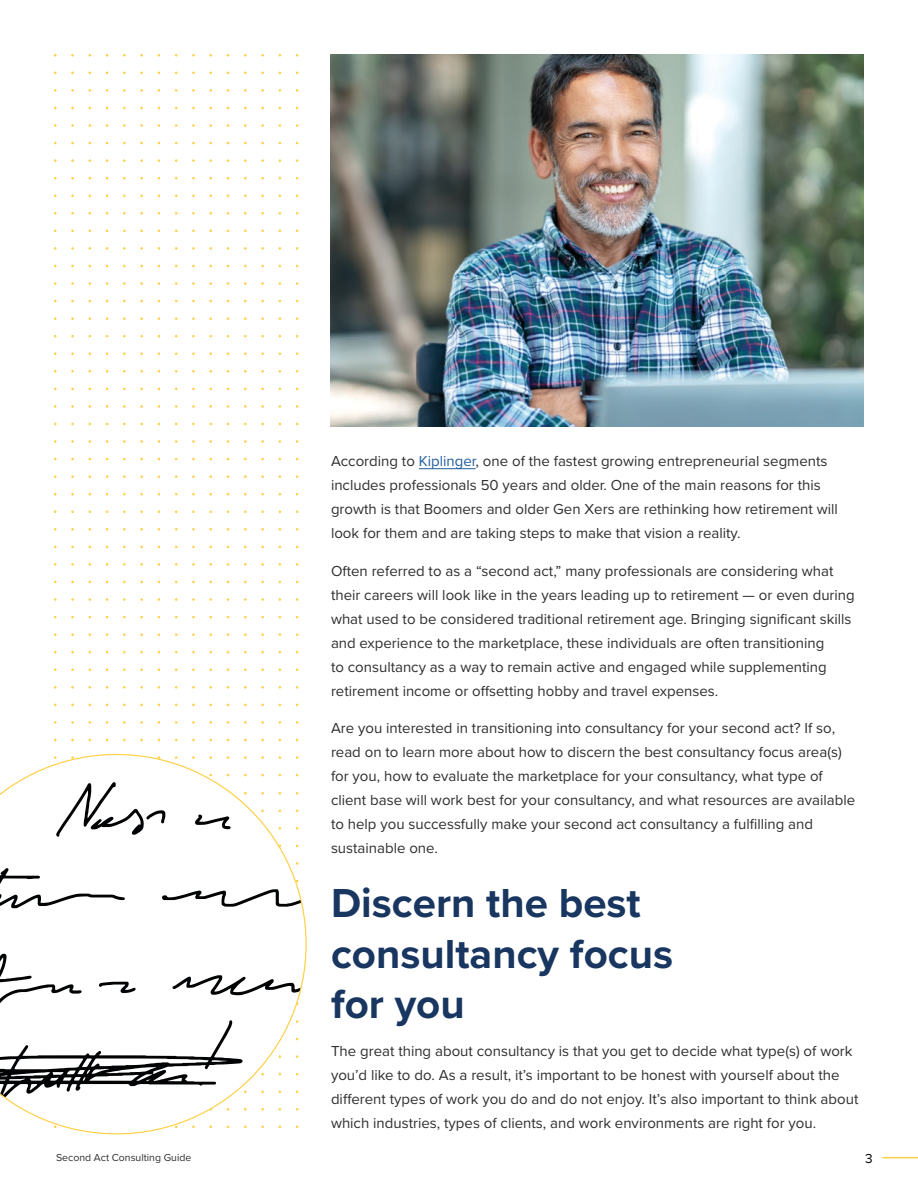
<style>
.page{position:relative;width:918px;height:1188px;background:#fff}
.page>*{position:absolute;margin:0;border:0;box-sizing:border-box;transform-origin:0 0}
.t1{font:700 42px/50.4px "Proxima Nova";color:#183660}
.t2{font:15px/24px "Proxima Nova";color:#2f2f2f}
.t3{font:13.5px "Proxima Nova";color:#020304}
.t4{font:10.5px "Proxima Nova";color:#2f2f2f}
.s1{color:#215e9f}
</style>
<div class="page">
<hr style="left:882px;top:1157px;width:36px;height:1px;background:#ffd048">
<img style="left:331px;top:54px;width:533px;height:372px">
<svg style="left:0;top:754px;width:307px;height:380px"></svg>
<hr style="left:419px;top:468px;width:57px;height:1px;background:#215e9f">
<p class="t2" style="left:331px;top:449px;width:508px">According to <span class="s1">Kiplinger</span>, one of the fastest growing entrepreneurial segments includes professionals 50 years and older. One of the main reasons for this growth is that Boomers and older Gen Xers are rethinking how retirement will look for them and are taking steps to make that vision a reality.</p>
<p class="t2" style="left:331px;top:558px;width:525px">Often referred to as a “second act,” many professionals are considering what their careers will look like in the years leading up to retirement — or even during what used to be considered traditional retirement age. Bringing significant skills and experience to the marketplace, these individuals are often transitioning<br>to consultancy as a way to remain active and engaged while supplementing retirement income or offsetting hobby and travel expenses.</p>
<p class="t2" style="left:331px;top:716px;width:526px">Are you interested in transitioning into consultancy for your second act? If so, read on to learn more about how to discern the best consultancy focus area(s) for you, how to evaluate the marketplace for your consultancy, what type of client base will work best for your consultancy, and what resources are available to help you successfully make your second act consultancy a fulfilling and sustainable one.</p>
<h1 class="t1" style="left:331px;top:877px;width:344px">Discern the best consultancy focus for you</h1>
<p class="t2" style="left:331px;top:1038px;width:529px">The great thing about consultancy is that you get to decide what type(s) of work you’d like to do. As a result, it’s important to be honest with yourself about the different types of work you do and do not enjoy. It’s also important to think about which industries, types of clients, and work environments are right for you.</p>
<p class="t4" style="left:56px;top:1150px;width:137px">Second Act Consulting Guide</p>
<p class="t3" style="left:865px;top:1148px;width:9px">3</p>
</div>
